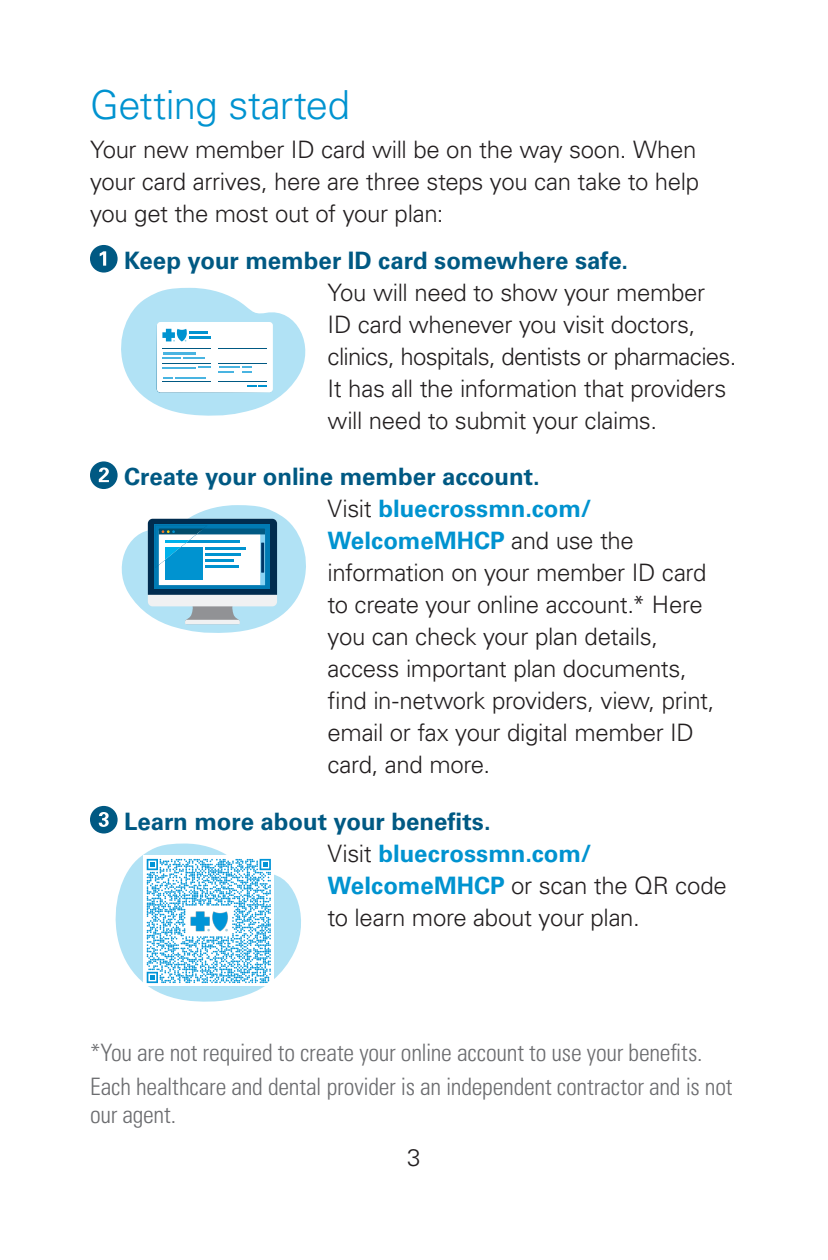
<style>
.page{position:relative;width:828px;height:1260px;background:#fff}
.page>*{position:absolute;margin:0;border:0;box-sizing:border-box;transform-origin:0 0}
.Large_headline_2_MH{font:300 40px "Univers LT Pro 45";letter-spacing:-.015em;color:#0093d0}
.Body_Copy_-_GOVT_Medicaid{font:300 24px/32px "Univers LT Pro 45";letter-spacing:-.015em;color:#231f20}
.Disclaimers_-_H_W{font:300 condensed 24px/28px "Univers LT Pro";letter-spacing:-.01em;color:#6c6d70}
.s1{font-family:"Univers LT Pro 65";font-weight:700;color:#005983}
.s2{font-family:"Univers LT Pro 65";font-weight:700;color:#0093d0}
</style>
<div class="page">
<div style="left:90px;top:245px;width:28px;height:28px;background:#005983;border-radius:50%"></div>
<svg style="left:100px;top:251px;width:6px;height:15px"></svg>
<div style="left:90px;top:461px;width:28px;height:28px;background:#005983;border-radius:50%"></div>
<svg style="left:99px;top:468px;width:10px;height:14px"></svg>
<div style="left:90px;top:806px;width:28px;height:28px;background:#005983;border-radius:50%"></div>
<svg style="left:99px;top:812px;width:10px;height:15px"></svg>
<svg style="left:121px;top:505px;width:185px;height:128px"></svg>
<svg style="left:121px;top:288px;width:185px;height:127px"></svg>
<svg style="left:115px;top:843px;width:186px;height:159px"></svg>
<img style="left:185px;top:907px;width:47px;height:28px">
<p class="Large_headline_2_MH" style="left:90px;top:79px;width:261px">Getting started</p>
<p class="Body_Copy_-_GOVT_Medicaid" style="left:90px;top:133px;width:611px;text-align:justify">Your new member ID card will be on the way soon. When your card arrives, here are three steps you can take to help you get the most out of your plan:</p>
<p class="Body_Copy_-_GOVT_Medicaid" style="left:328px;top:243px;width:410px;text-indent:-204px"><span class="s1">Keep your member ID card somewhere safe.<br></span>You will need to show your member<br>ID card whenever you visit doctors, clinics, hospitals, dentists or pharmacies.<br>It has all the information that providers will need to submit your claims.</p>
<p class="Body_Copy_-_GOVT_Medicaid" style="left:328px;top:460px;width:389px;text-indent:-204px"><span class="s1">Create your online member account.<br></span>Visit <span class="s2">bluecrossmn.com/<br>WelcomeMHCP</span> and use the information on your member ID card to create your online account.* Here you can check your plan details, access important plan documents, find in-network providers, view, print, email or fax your digital member ID card, and more.</p>
<p class="Body_Copy_-_GOVT_Medicaid" style="left:328px;top:804px;width:401px;text-indent:-204px"><span class="s1">Learn more about your benefits.<br></span>Visit <span class="s2">bluecrossmn.com/<br>WelcomeMHCP</span> or scan the QR code to learn more about your plan.</p>
<p class="Disclaimers_-_H_W" style="left:90px;top:1038px;width:614px">*You are not required to create your online account to use your benefits.</p>
<p class="Disclaimers_-_H_W" style="left:90px;top:1071px;width:644px">Each healthcare and dental provider is an independent contractor and is not our agent.</p>
<p class="Body_Copy_-_GOVT_Medicaid" style="left:407px;top:1141px;width:15px">3</p>
</div>
